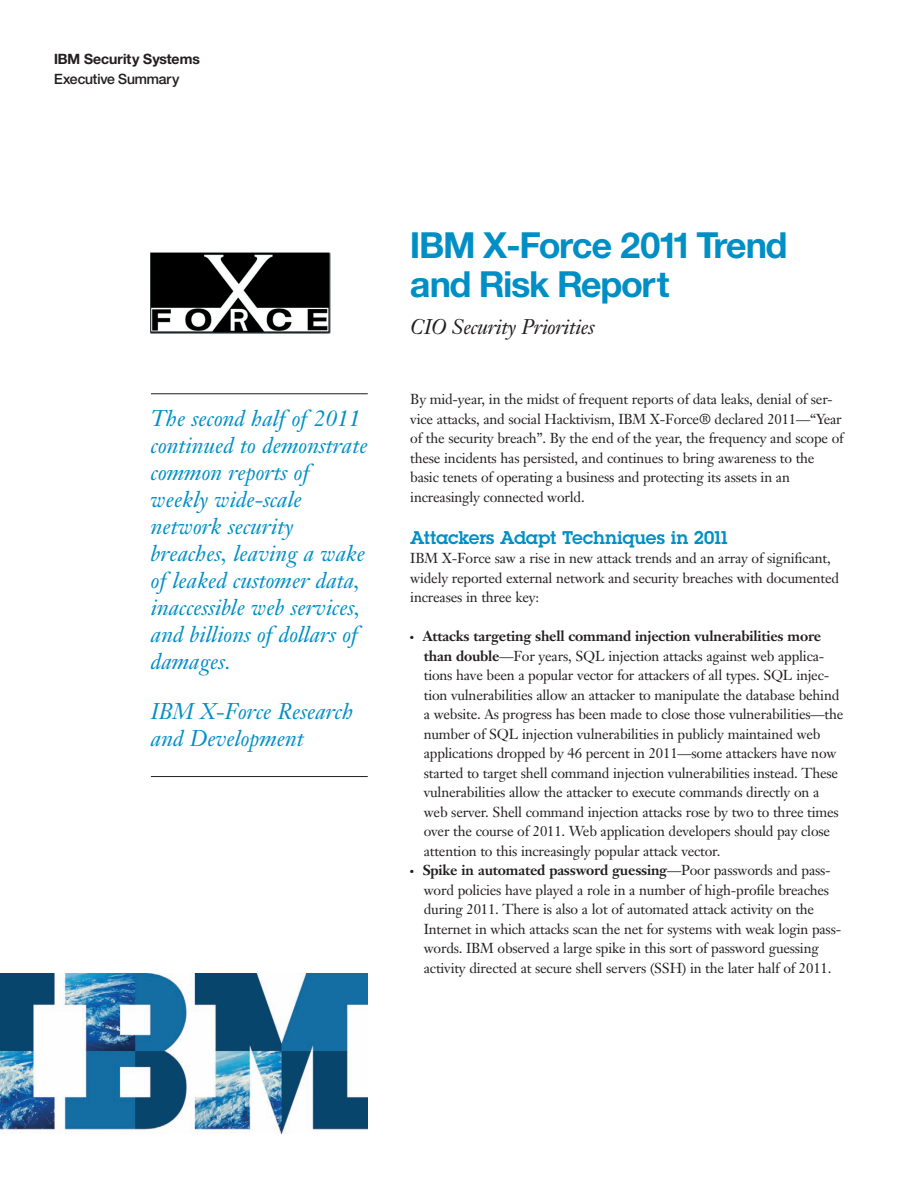
<style>
.page{position:relative;width:918px;height:1188px;background:#fff}
.page>*{position:absolute;margin:0;border:0;box-sizing:border-box;transform-origin:0 0}
.t1{font:700 36px/39px "Helv Neuefor IBM";letter-spacing:-.02em;color:#008fc5}
.t2{font:italic 22.5px/27px "Janson Text LT Pro";color:#008fc5}
.t3{font:italic 21px "Janson Text LT Pro";letter-spacing:-.015em;color:#231f20}
.t4{font:600 18px "Lubalinfor IBM";color:#008fc5}
.t5{font:14.25px/19.5px "Janson Text LT Pro";letter-spacing:-.015em;color:#231f20}
.t6{font:700 14.25px/19.6px "Helv Neuefor IBM";color:#231f20}
.s1{font-weight:500}
.s2{font-weight:700}
</style>
<div class="page">
<img style="left:0;top:973px;width:368px;height:161px">
<img style="left:151px;top:252px;width:180px;height:82px">
<hr style="left:151px;top:393px;width:217px;height:1px;background:#231f20">
<hr style="left:151px;top:776px;width:217px;height:1px;background:#231f20">
<p class="t6" style="left:54px;top:49px;width:147px">IBM Security Systems<br><span class="s1">Executive Summary</span></p>
<p class="t2" style="left:151px;top:405px;width:218px">The second half of 2011 continued to demonstrate common reports of weekly wide-scale network security breaches, leaving a wake of leaked customer data, inaccessible web services, and billions of dollars of damages.</p>
<p class="t2" style="left:151px;top:698px;width:204px">IBM X-Force Research and Development</p>
<h1 class="t1" style="left:410px;top:225px;width:378px">IBM X-Force 2011 Trend and Risk Report</h1>
<h2 class="t3" style="left:410px;top:313px;width:186px">CIO Security Priorities</h2>
<p class="t5" style="left:410px;top:389px;width:435px">By mid-year, in the midst of frequent reports of data leaks, denial of ser&shy;vice attacks, and social Hacktivism, IBM X-Force® declared 2011—“Year of the security breach”. By the end of the year, the frequency and scope of these incidents has persisted, and continues to bring awareness to the basic tenets of operating a business and protecting its assets in an increasingly connected world.</p>
<h2 class="t4" style="left:410px;top:525px;width:319px">Attackers Adapt Techniques in 2011</h2>
<p class="t5" style="left:410px;top:549px;width:430px">IBM X-Force saw a rise in new attack trends and an array of significant, widely reported external network and security breaches with documented increases in three key:</p>
<p class="t5" style="left:423px;top:627px;width:422px"><span class="s2">Attacks targeting shell command injection vulnerabilities more than double</span>—For years, SQL injection attacks against web applica&shy;tions have been a popular vector for attackers of all types. SQL injec&shy;tion vulnerabilities allow an attacker to manipulate the database behind a website. As progress has been made to close those vulnerabilities—the number of SQL injection vulnerabilities in publicly maintained web applications dropped by 46 percent in 2011—some attackers have now started to target shell command injection vulnerabilities instead. These vulnerabilities allow the attacker to execute commands directly on a web server. Shell command injection attacks rose by two to three times over the course of 2011. Web application developers should pay close attention to this increasingly popular attack vector.<br><span class="s2">Spike in automated password guessing</span>—Poor passwords and pass&shy;word policies have played a role in a number of high-profile breaches during 2011. There is also a lot of automated attack activity on the Internet in which attacks scan the net for systems with weak login pass&shy;words. IBM observed a large spike in this sort of password guessing activity directed at secure shell servers (SSH) in the later half of 2011.</p>
</div>
